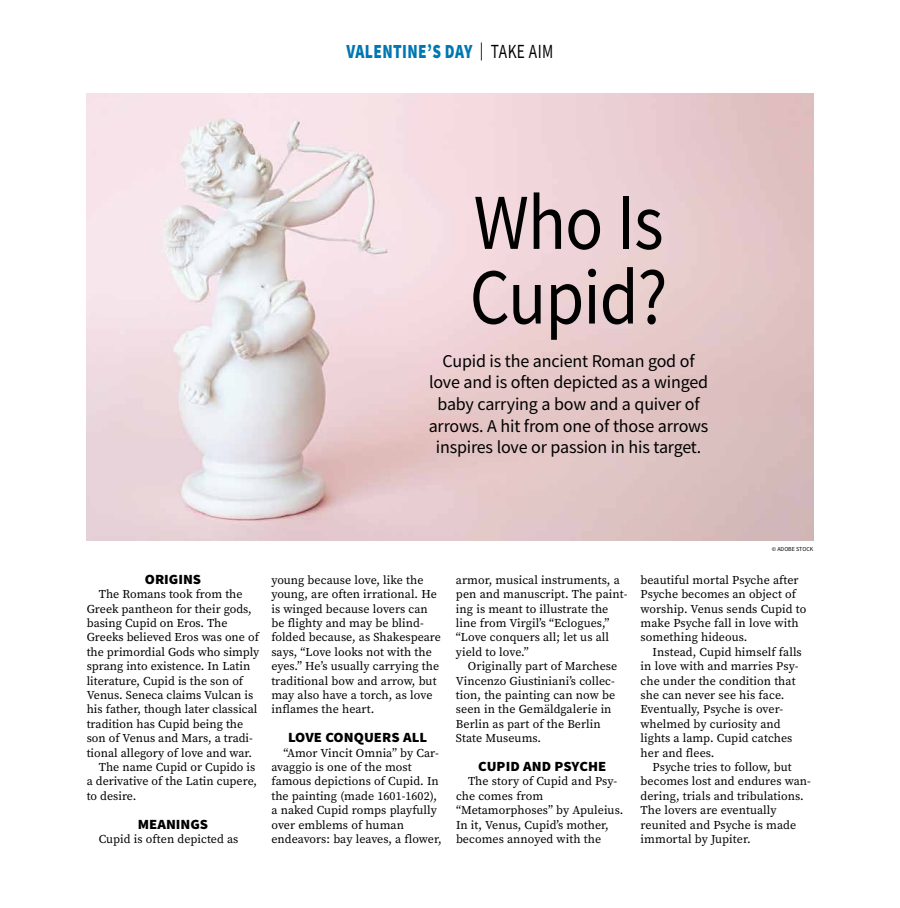
<style>
.page{position:relative;width:900px;height:908px;background:#fff}
.page>*{position:absolute;margin:0;border:0;box-sizing:border-box;transform-origin:0 0}
.t1{font:79.2px/74.6px "Source Sans Pro";letter-spacing:-.015em;color:#000;scale:.89 1}
.t2{font:900 20px "Source Sans Pro";letter-spacing:.025em;color:#0077b1;scale:.77 1}
.t3{font:18px/21.6px "Source Sans Pro";letter-spacing:-.01em;color:#000;text-align:center}
.t4{font:900 14px "Source Sans Pro";color:#000;scale:1.05 1}
.t5{font:12px/14.4px "Source Serif Pro";letter-spacing:.005em;color:#000}
.t6{font:6px "Source Sans Pro";color:#000}
.s1{font-weight:400;font-size:18px;color:#000}
.s2{font-weight:400;color:#000}
</style>
<div class="page">
<img style="left:87px;top:94px;width:726px;height:446px">
<h2 class="t2" style="left:347px;top:38px;width:270px">VALENTINE’S DAY <span class="s1">|</span> <span class="s2">TAKE AIM</span></h2>
<h1 class="t1" style="left:470px;top:185px;width:224px">Who Is<br>Cupid?</h1>
<h3 class="t3" style="left:429px;top:350px;width:281px">Cupid is the ancient Roman god of love and is often depicted as a winged baby carrying a bow and a quiver of arrows. A hit from one of those arrows inspires love or passion in his target.</h3>
<p class="t4" style="left:145px;top:569px;width:55px">ORIGINS</p>
<p class="t5" style="left:99px;top:586px;width:145px">The Romans took from the</p>
<p class="t5" style="left:87px;top:601px;width:167px">Greek pantheon for their gods,</p>
<p class="t5" style="left:87px;top:615px;width:142px">basing Cupid on Eros. The</p>
<p class="t5" style="left:87px;top:630px;width:174px">Greeks believed Eros was one of</p>
<p class="t5" style="left:87px;top:644px;width:174px">the primordial Gods who simply</p>
<p class="t5" style="left:87px;top:658px;width:165px">sprang into existence. In Latin</p>
<p class="t5" style="left:87px;top:673px;width:158px">literature, Cupid is the son of</p>
<p class="t5" style="left:87px;top:687px;width:168px">Venus. Seneca claims Vulcan is</p>
<p class="t5" style="left:87px;top:702px;width:172px">his father, though later classical</p>
<p class="t5" style="left:87px;top:716px;width:158px">tradition has Cupid being the</p>
<p class="t5" style="left:87px;top:730px;width:168px">son of Venus and Mars, a tradi-</p>
<p class="t5" style="left:87px;top:745px;width:167px">tional allegory of love and war.</p>
<p class="t5" style="left:99px;top:759px;width:158px">The name Cupid or Cupido is</p>
<p class="t5" style="left:87px;top:774px;width:172px">a derivative of the Latin cupere,</p>
<p class="t5" style="left:87px;top:788px;width:51px">to desire.</p>
<p class="t4" style="left:138px;top:814px;width:69px">MEANINGS</p>
<p class="t5" style="left:99px;top:831px;width:141px">Cupid is often depicted as</p>
<p class="t5" style="left:271px;top:572px;width:171px">young because love, like the young, are often irrational. He is winged because lovers can be flighty and may be blind&shy;folded because, as Shakespeare says, “Love looks not with the eyes.” He’s usually carrying the traditional bow and arrow, but may also have a torch, as love inflames the heart.</p>
<p class="t4" style="left:288px;top:727px;width:134px">LOVE CONQUERS ALL</p>
<p class="t5" style="left:271px;top:745px;width:172px;text-indent:12px">“Amor Vincit Omnia” by Car&shy;avaggio is one of the most famous depictions of Cupid. In the painting (made 1601-1602), a naked Cupid romps playfully over emblems of human endeavors: bay leaves, a flower,</p>
<p class="t5" style="left:456px;top:572px;width:173px">armor, musical instruments, a pen and manuscript. The paint&shy;ing is meant to illustrate the line from Virgil’s “Eclogues,” “Love conquers all; let us all yield to love.”</p>
<p class="t5" style="left:456px;top:658px;width:163px;text-indent:12px">Originally part of Marchese<br>Vincenzo Giustiniani’s collec&shy;tion, the painting can now be seen in the Gemäldgalerie in<br>Berlin as part of the Berlin<br>State Museums.</p>
<p class="t4" style="left:478px;top:756px;width:123px">CUPID AND PSYCHE</p>
<p class="t5" style="left:456px;top:774px;width:169px;text-indent:12px">The story of Cupid and Psy&shy;che comes from “Metamorphoses” by Apuleius.<br>In it, Venus, Cupid’s mother, becomes annoyed with the</p>
<p class="t6" style="left:772px;top:544px;width:43px">© ADOBE STOCK</p>
<p class="t5" style="left:641px;top:572px;width:167px">beautiful mortal Psyche after<br>Psyche becomes an object of worship. Venus sends Cupid to make Psyche fall in love with something hideous.</p>
<p class="t5" style="left:641px;top:644px;width:163px;text-indent:12px">Instead, Cupid himself falls in love with and marries Psy&shy;che under the condition that she can never see his face.<br>Eventually, Psyche is over&shy;whelmed by curiosity and lights a lamp. Cupid catches her and flees.</p>
<p class="t5" style="left:641px;top:759px;width:172px;text-indent:12px">Psyche tries to follow, but becomes lost and endures wan&shy;dering, trials and tribulations.<br>The lovers are eventually reunited and Psyche is made immortal by Jupiter.</p>
</div>
